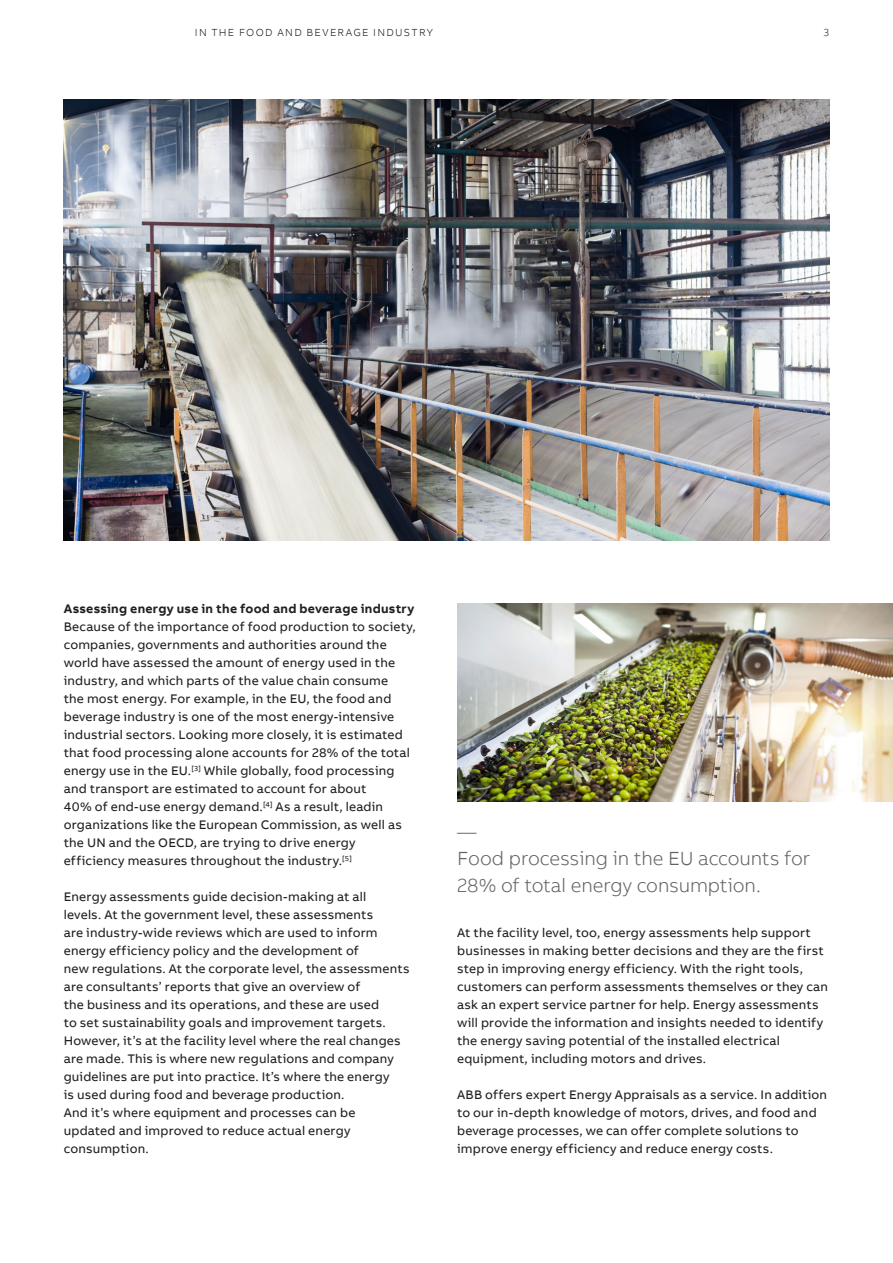
<style>
.page{position:relative;width:893px;height:1263px;background:#fff}
.page>*{position:absolute;margin:0;border:0;box-sizing:border-box;transform-origin:0 0}
.t1{font:300 19.5px/27px "AB Bvoice";letter-spacing:-.005em;color:#636366}
.t2{font:12.75px/18px "AB Bvoice";letter-spacing:.015em;color:#231f20}
.t3{font:700 12.75px "AB Bvoice";letter-spacing:.02em;color:#231f20}
.t4{font:300 10.5px "AB Bvoice";letter-spacing:.12em;color:#231f20}
</style>
<div class="page">
<img style="left:64px;top:100px;width:765px;height:441px">
<img style="left:457px;top:604px;width:436px;height:198px">
<p class="t4" style="left:195px;top:26px;width:239px">IN THE FOOD AND BEVERAGE INDUSTRY</p>
<p class="t4" style="left:823px;top:26px;width:7px">3</p>
<p class="t3" style="left:64px;top:600px;width:352px">Assessing energy use in the food and beverage industry</p>
<p class="t2" style="left:64px;top:618px;width:354px">Because of the importance of food production to society, companies, governments and authorities around the world have assessed the amount of energy used in the industry, and which parts of the value chain consume<br>the most energy. For example, in the EU, the food and beverage industry is one of the most energy-intensive industrial sectors. Looking more closely, it is estimated that food processing alone accounts for 28% of the total energy use in the EU.<sup>[3]</sup> While globally, food processing and transport are estimated to account for about<br>40% of end-use energy demand.<sup>[4]</sup> As a result, leadin organizations like the European Commission, as well as the UN and the OECD, are trying to drive energy efficiency measures throughout the industry.<sup>[5]</sup></p>
<p class="t2" style="left:64px;top:888px;width:347px">Energy assessments guide decision-making at all<br>levels. At the government level, these assessments<br>are industry-wide reviews which are used to inform energy efficiency policy and the development of<br>new regulations. At the corporate level, the assessments are consultants’ reports that give an overview of<br>the business and its operations, and these are used<br>to set sustainability goals and improvement targets.<br>However, it’s at the facility level where the real changes are made. This is where new regulations and company guidelines are put into practice. Itʼs where the energy<br>is used during food and beverage production.<br>And it’s where equipment and processes can be updated and improved to reduce actual energy consumption.</p>
<h1 class="t1" style="left:457px;top:818px;width:355px">—<br>Food processing in the EU accounts for<br>28% of total energy consumption.</h1>
<p class="t2" style="left:457px;top:924px;width:372px">At the facility level, too, energy assessments help support businesses in making better decisions and they are the first step in improving energy efficiency. With the right tools, customers can perform assessments themselves or they can ask an expert service partner for help. Energy assessments will provide the information and insights needed to identify the energy saving potential of the installed electrical equipment, including motors and drives.</p>
<p class="t2" style="left:457px;top:1086px;width:371px">ABB offers expert Energy Appraisals as a service. In addition to our in-depth knowledge of motors, drives, and food and beverage processes, we can offer complete solutions to improve energy efficiency and reduce energy costs.</p>
</div>
